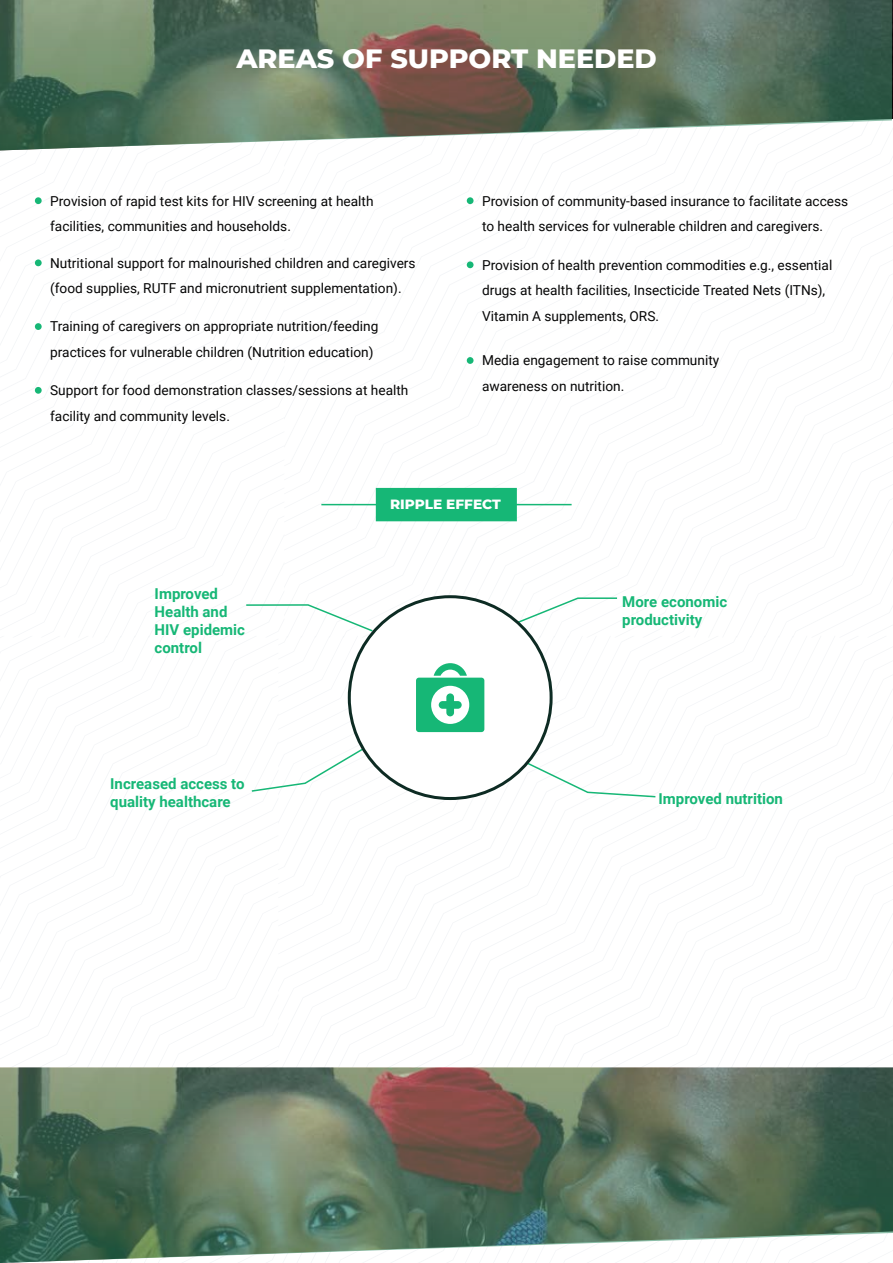
<style>
.page{position:relative;width:893px;height:1263px;background:#fff}
.page>*{position:absolute;margin:0;border:0;box-sizing:border-box;transform-origin:0 0}
.t1{font:800 27px "Montserrat";color:#fff}
.t2{font:700 15px/18px "Roboto";color:#16b776}
.t3{font:13.65px/25.5px "Roboto";color:#050505}
.t4{font:800 13.65px "Montserrat";color:#fff}
</style>
<div class="page">
<svg style="left:0;top:0;width:892px;height:150px;background:#6f816e"></svg>
<svg style="left:321px;top:488px;width:251px;height:33px"></svg>
<div style="left:35px;top:197px;width:7px;height:7px;background:#16b776;border-radius:50%"></div>
<div style="left:35px;top:259px;width:7px;height:7px;background:#16b776;border-radius:50%"></div>
<div style="left:35px;top:323px;width:7px;height:7px;background:#16b776;border-radius:50%"></div>
<div style="left:35px;top:387px;width:7px;height:7px;background:#16b776;border-radius:50%"></div>
<div style="left:467px;top:197px;width:7px;height:7px;background:#16b776;border-radius:50%"></div>
<div style="left:467px;top:261px;width:7px;height:7px;background:#16b776;border-radius:50%"></div>
<div style="left:467px;top:357px;width:7px;height:7px;background:#16b776;border-radius:50%"></div>
<svg style="left:246px;top:604px;width:127px;height:27px"></svg>
<svg style="left:513px;top:597px;width:104px;height:28px"></svg>
<svg style="left:525px;top:761px;width:130px;height:36px"></svg>
<svg style="left:252px;top:747px;width:113px;height:45px"></svg>
<div style="left:349px;top:597px;width:202px;height:201px;background:#fff;border-radius:50%"></div>
<svg style="left:416px;top:663px;width:68px;height:69px"></svg>
<svg style="left:0;top:1067px;width:893px;height:196px;background:#687b68"></svg>
<h1 class="t1" style="left:236px;top:38px;width:422px">AREAS OF SUPPORT NEEDED</h1>
<p class="t3" style="left:50px;top:187px;width:325px">Provision of rapid test kits for HIV screening at health facilities, communities and households.</p>
<p class="t3" style="left:50px;top:250px;width:367px">Nutritional support for malnourished children and caregivers (food supplies, RUTF and micronutrient supplementation).</p>
<p class="t3" style="left:50px;top:313px;width:330px">Training of caregivers on appropriate nutrition/feeding practices for vulnerable children (Nutrition education)</p>
<p class="t3" style="left:50px;top:377px;width:360px">Support for food demonstration classes/sessions at health facility and community levels.</p>
<p class="t3" style="left:482px;top:187px;width:368px">Provision of community-based insurance to facilitate access to health services for vulnerable children and caregivers.</p>
<p class="t3" style="left:482px;top:252px;width:352px">Provision of health prevention commodities e.g., essential drugs at health facilities, Insecticide Treated Nets (ITNs),<br>Vitamin A supplements, ORS.</p>
<p class="t3" style="left:482px;top:347px;width:239px">Media engagement to raise community awareness on nutrition.</p>
<p class="t4" style="left:390px;top:494px;width:112px">RIPPLE EFFECT</p>
<p class="t2" style="left:155px;top:584px;width:92px">Improved<br>Health and<br>HIV epidemic control</p>
<p class="t2" style="left:622px;top:592px;width:106px">More economic productivity</p>
<p class="t2" style="left:110px;top:774px;width:136px">Increased access to quality healthcare</p>
<p class="t2" style="left:658px;top:789px;width:126px">Improved nutrition</p>
</div>
